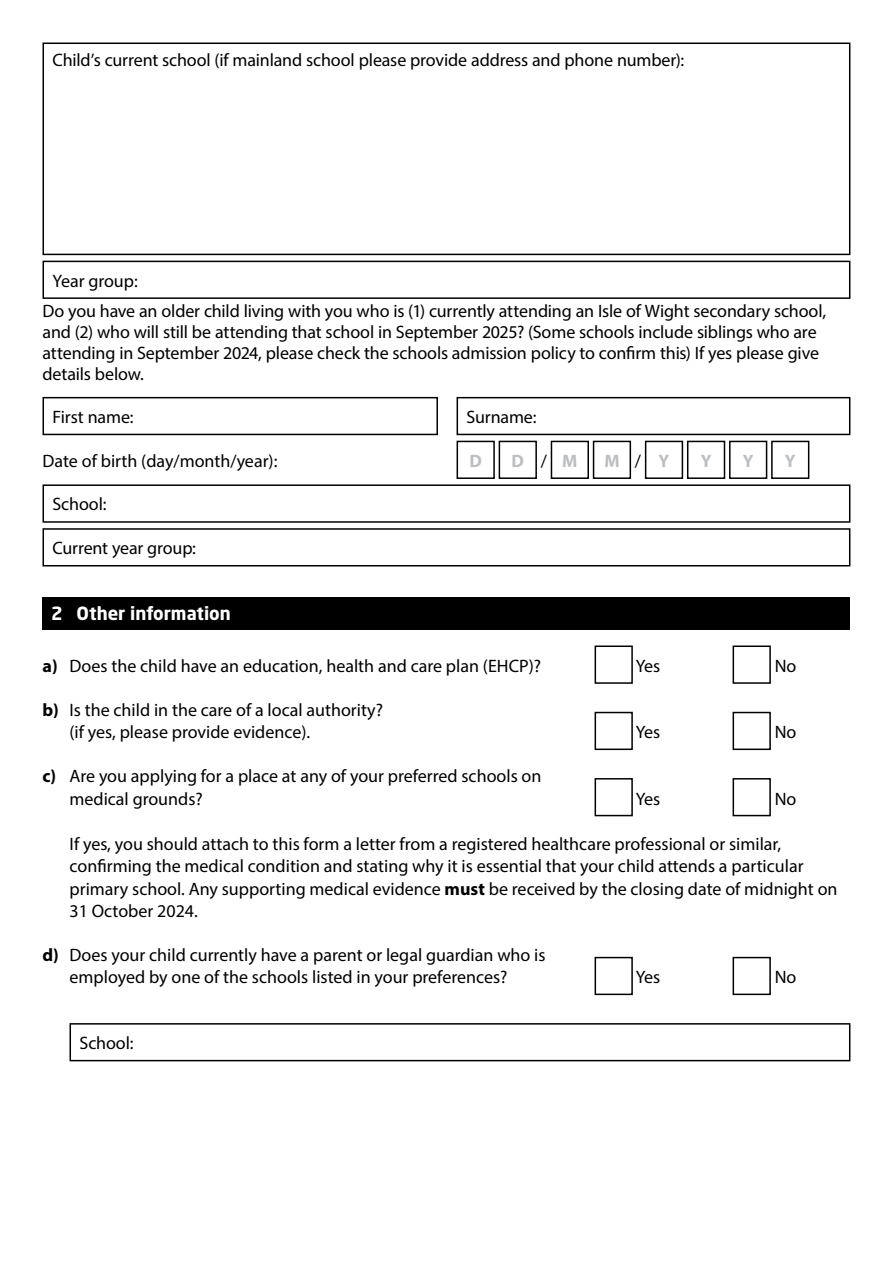
<style>
.page{position:relative;width:893px;height:1263px;background:#fff}
.page>*{position:absolute;margin:0;border:0;box-sizing:border-box;transform-origin:0 0}
.forms{font:18px/22.5px "Myriad Pro";color:#000}
.t1{font:700 18px "Neo Sans Std";color:#fff}
.t2{font:700 18px "Myriad Pro";color:#bcbec0}
.s1{font-weight:700}
</style>
<div class="page">
<div style="left:43px;top:597px;width:807px;height:33px;background:#000"></div>
<div style="left:43px;top:43px;width:807px;height:212px;border:2px solid #000"></div>
<div style="left:43px;top:261px;width:807px;height:38px;border:2px solid #000"></div>
<div style="left:43px;top:397px;width:395px;height:38px;border:2px solid #000"></div>
<div style="left:457px;top:397px;width:393px;height:38px;border:2px solid #000"></div>
<div style="left:457px;top:441px;width:38px;height:38px;border:2px solid #000"></div>
<div style="left:499px;top:441px;width:38px;height:38px;border:2px solid #000"></div>
<div style="left:551px;top:441px;width:38px;height:38px;border:2px solid #000"></div>
<div style="left:593px;top:441px;width:38px;height:38px;border:2px solid #000"></div>
<div style="left:645px;top:441px;width:38px;height:38px;border:2px solid #000"></div>
<div style="left:687px;top:441px;width:38px;height:38px;border:2px solid #000"></div>
<div style="left:729px;top:441px;width:38px;height:38px;border:2px solid #000"></div>
<div style="left:771px;top:441px;width:38px;height:38px;border:2px solid #000"></div>
<div style="left:43px;top:484px;width:807px;height:39px;border:2px solid #000"></div>
<div style="left:43px;top:528px;width:807px;height:38px;border:2px solid #000"></div>
<div style="left:595px;top:645px;width:38px;height:39px;border:2px solid #000"></div>
<div style="left:733px;top:645px;width:38px;height:39px;border:2px solid #000"></div>
<div style="left:595px;top:712px;width:38px;height:38px;border:2px solid #000"></div>
<div style="left:733px;top:712px;width:38px;height:38px;border:2px solid #000"></div>
<div style="left:595px;top:778px;width:38px;height:38px;border:2px solid #000"></div>
<div style="left:733px;top:778px;width:38px;height:38px;border:2px solid #000"></div>
<div style="left:595px;top:957px;width:38px;height:38px;border:2px solid #000"></div>
<div style="left:733px;top:957px;width:38px;height:38px;border:2px solid #000"></div>
<div style="left:70px;top:1023px;width:780px;height:38px;border:2px solid #000"></div>
<p class="forms" style="left:53px;top:48px;width:633px">Child’s current school (if mainland school please provide address and phone number):</p>
<p class="forms" style="left:53px;top:269px;width:87px">Year group:</p>
<p class="forms" style="left:43px;top:300px;width:785px;line-height:21px">Do you have an older child living with you who is (1) currently attending an Isle of Wight secondary school, and (2) who will still be attending that school in September 2025? (Some schools include siblings who are attending in September 2024, please check the schools admission policy to confirm this) If yes please give details below.</p>
<p class="forms" style="left:53px;top:405px;width:82px">First name:</p>
<p class="forms" style="left:467px;top:405px;width:71px">Surname:</p>
<p class="forms" style="left:43px;top:450px;width:236px">Date of birth (day/month/year):</p>
<p class="t2" style="left:469px;top:449px;width:14px">D</p>
<p class="t2" style="left:511px;top:449px;width:14px">D</p>
<p class="forms" style="left:541px;top:450px;width:8px">/</p>
<p class="t2" style="left:562px;top:449px;width:17px">M</p>
<p class="t2" style="left:604px;top:449px;width:17px">M</p>
<p class="forms" style="left:635px;top:450px;width:8px">/</p>
<p class="t2" style="left:659px;top:449px;width:12px">Y</p>
<p class="t2" style="left:701px;top:449px;width:12px">Y</p>
<p class="t2" style="left:743px;top:449px;width:12px">Y</p>
<p class="t2" style="left:785px;top:449px;width:12px">Y</p>
<p class="forms" style="left:53px;top:493px;width:55px">School:</p>
<p class="forms" style="left:53px;top:536px;width:145px">Current year group:</p>
<p class="t1" style="left:51px;top:602px;width:181px">2 Other information</p>
<p class="forms" style="left:43px;top:654px;width:500px"><span class="s1">a)</span> Does the child have an education, health and care plan (EHCP)?</p>
<p class="forms" style="left:636px;top:654px;width:26px">Yes</p>
<p class="forms" style="left:775px;top:654px;width:23px">No</p>
<p class="forms" style="left:70px;top:698px;width:315px;text-indent:-27px"><span class="s1">b)</span> Is the child in the care of a local authority? (if yes, please provide evidence).</p>
<p class="forms" style="left:636px;top:721px;width:26px">Yes</p>
<p class="forms" style="left:775px;top:721px;width:23px">No</p>
<p class="forms" style="left:70px;top:764px;width:473px;text-indent:-27px"><span class="s1">c)</span> Are you applying for a place at any of your preferred schools on medical grounds?</p>
<p class="forms" style="left:636px;top:787px;width:26px">Yes</p>
<p class="forms" style="left:775px;top:787px;width:23px">No</p>
<p class="forms" style="left:70px;top:832px;width:769px">If yes, you should attach to this form a letter from a registered healthcare professional or similar, confirming the medical condition and stating why it is essential that your child attends a particular primary school. Any supporting medical evidence <span class="s1">must</span> be received by the closing date of midnight on 31 October 2024.</p>
<p class="forms" style="left:70px;top:943px;width:478px;text-indent:-27px"><span class="s1">d)</span> Does your child currently have a parent or legal guardian who is employed by one of the schools listed in your preferences?</p>
<p class="forms" style="left:636px;top:966px;width:26px">Yes</p>
<p class="forms" style="left:775px;top:966px;width:23px">No</p>
<p class="forms" style="left:80px;top:1031px;width:55px">School:</p>
</div>
